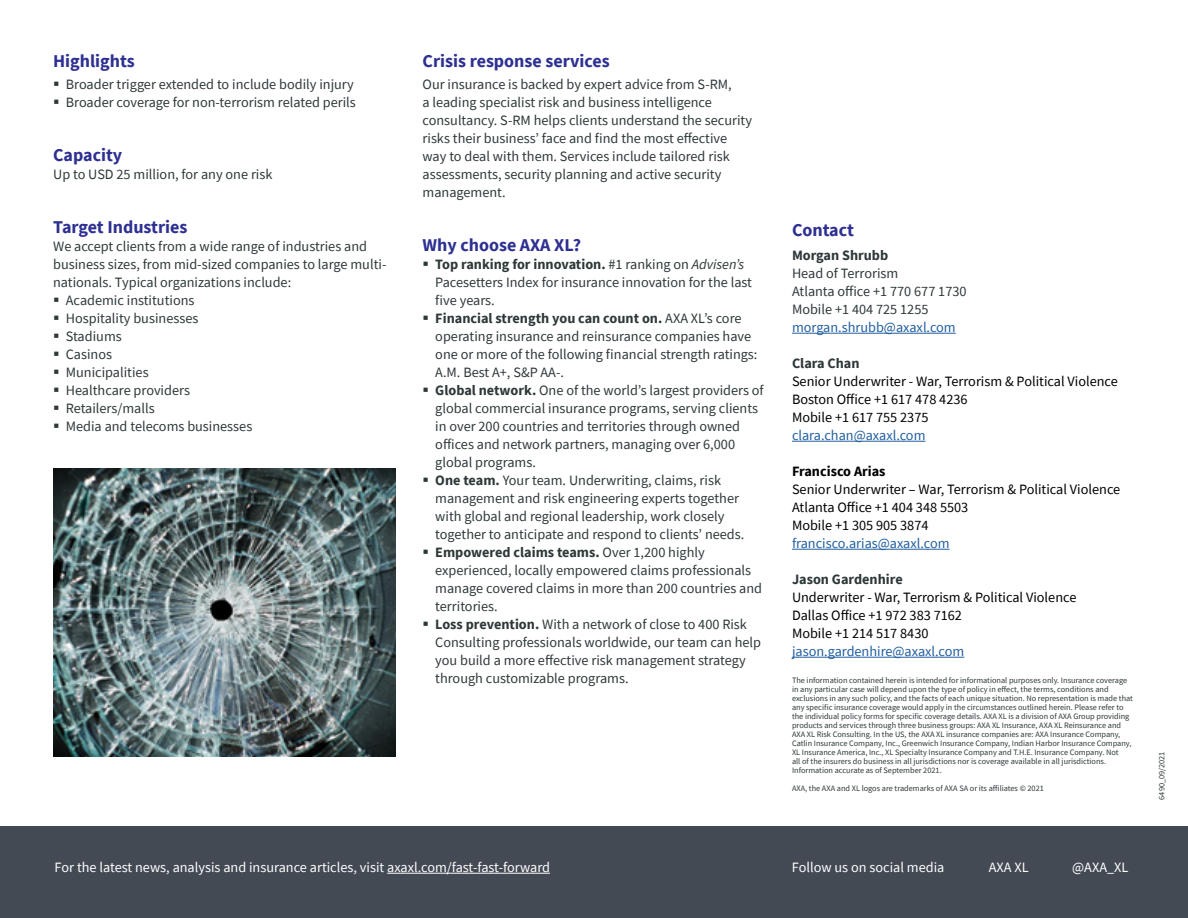
<style>
.page{position:relative;width:1188px;height:918px;background:#fff}
.page>*{position:absolute;margin:0;border:0;box-sizing:border-box;transform-origin:0 0}
.t1{font:700 18px "Source Sans Pro";color:#2e3092}
.t2{font:14.25px/18px "Source Sans Pro";color:#2e3839}
.t3{font:14.25px/18px "Source Sans Pro";color:#000}
.t4{font:14.25px "Source Sans Pro";color:#fff}
.t5{font:14.25px "Source Sans Pro";color:#215e9e}
.t6{font:700 14.25px "Source Sans Pro";color:#2e3839}
.t7{font:700 14.25px "Source Sans Pro";color:#000}
.t8{font:8.25px/9px "Source Sans Pro";color:#2e3839}
.s1{font-weight:700}
.s2{font-style:italic}
</style>
<div class="page">
<div style="left:0;top:826px;width:1188px;height:92px;background:#434a54"></div>
<hr style="left:387px;top:873px;width:163px;height:1px;background:#fff">
<hr style="left:792px;top:333px;width:164px;height:1px;background:#215e9e">
<hr style="left:792px;top:441px;width:133px;height:1px;background:#215e9e">
<hr style="left:792px;top:549px;width:158px;height:1px;background:#215e9e">
<hr style="left:792px;top:657px;width:172px;height:1px;background:#215e9e">
<img style="left:53px;top:469px;width:343px;height:288px">
<p class="t1" style="left:53px;top:48px;width:83px">Highlights</p>
<p class="t2" style="left:66px;top:75px;width:291px">Broader trigger extended to include bodily injury<br>Broader coverage for non-terrorism related perils</p>
<p class="t1" style="left:53px;top:143px;width:71px">Capacity</p>
<p class="t2" style="left:53px;top:165px;width:221px">Up to USD 25 million, for any one risk</p>
<p class="t1" style="left:53px;top:215px;width:136px">Target Industries</p>
<p class="t2" style="left:53px;top:237px;width:315px">We accept clients from a wide range of industries and</p>
<p class="t2" style="left:53px;top:255px;width:335px">business sizes, from mid-sized companies to large multi-</p>
<p class="t2" style="left:53px;top:273px;width:240px">nationals. Typical organizations include:</p>
<p class="t2" style="left:66px;top:291px;width:130px">Academic institutions</p>
<p class="t2" style="left:66px;top:309px;width:134px">Hospitality businesses</p>
<p class="t2" style="left:66px;top:327px;width:57px">Stadiums</p>
<p class="t2" style="left:66px;top:345px;width:48px">Casinos</p>
<p class="t2" style="left:66px;top:363px;width:84px">Municipalities</p>
<p class="t2" style="left:66px;top:381px;width:126px">Healthcare providers</p>
<p class="t2" style="left:66px;top:399px;width:90px">Retailers/malls</p>
<p class="t2" style="left:66px;top:417px;width:188px">Media and telecoms businesses</p>
<p class="t1" style="left:423px;top:48px;width:189px">Crisis response services</p>
<p class="t2" style="left:423px;top:75px;width:331px">Our insurance is backed by expert advice from S-RM,<br>a leading specialist risk and business intelligence consultancy. S-RM helps clients understand the security risks their business’ face and find the most effective way to deal with them. Services include tailored risk assessments, security planning and active security management.</p>
<p class="t1" style="left:423px;top:233px;width:160px">Why choose AXA XL?</p>
<p class="t2" style="left:435px;top:255px;width:330px"><span class="s1">Top ranking for innovation.</span> #1 ranking on <span class="s2">Advisen’s </span>Pacesetters Index for insurance innovation for the last five years.<br><span class="s1">Financial strength you can count on.</span> AXA XL’s core operating insurance and reinsurance companies have one or more of the following financial strength ratings:<br>A.M. Best A+, S&amp;P AA-.<br><span class="s1">Global network.</span> One of the world’s largest providers of global commercial insurance programs, serving clients in over 200 countries and territories through owned offices and network partners, managing over 6,000 global programs.<br><span class="s1">One team.</span> Your team. Underwriting, claims, risk management and risk engineering experts together with global and regional leadership, work closely together to anticipate and respond to clients’ needs.<br><span class="s1">Empowered claims teams.</span> Over 1,200 highly experienced, locally empowered claims professionals manage covered claims in more than 200 countries and territories.<br><span class="s1">Loss prevention.</span> With a network of close to 400 Risk Consulting professionals worldwide, our team can help you build a more effective risk management strategy through customizable programs.</p>
<p class="t1" style="left:792px;top:218px;width:63px">Contact</p>
<p class="t6" style="left:792px;top:246px;width:98px">Morgan Shrubb</p>
<p class="t2" style="left:792px;top:264px;width:176px">Head of Terrorism<br>Atlanta office +1 770 677 1730<br>Mobile +1 404 725 1255</p>
<p class="t5" style="left:792px;top:318px;width:165px">morgan.shrubb@axaxl.com</p>
<p class="t6" style="left:792px;top:354px;width:69px">Clara Chan</p>
<p class="t3" style="left:792px;top:372px;width:327px">Senior Underwriter - War, Terrorism &amp; Political Violence<br>Boston Office +1 617 478 4236<br>Mobile +1 617 755 2375</p>
<p class="t5" style="left:792px;top:426px;width:135px">clara.chan@axaxl.com</p>
<p class="t7" style="left:792px;top:462px;width:95px">Francisco Arias</p>
<p class="t3" style="left:792px;top:480px;width:330px">Senior Underwriter – War, Terrorism &amp; Political Violence<br>Atlanta Office +1 404 348 5503<br>Mobile +1 305 905 3874</p>
<p class="t5" style="left:792px;top:534px;width:159px">francisco.arias@axaxl.com</p>
<p class="t6" style="left:792px;top:570px;width:112px">Jason Gardenhire</p>
<p class="t3" style="left:792px;top:588px;width:286px">Underwriter - War, Terrorism &amp; Political Violence<br>Dallas Office +1 972 383 7162<br>Mobile +1 214 517 8430</p>
<p class="t5" style="left:792px;top:642px;width:174px">jason.gardenhire@axaxl.com</p>
<p class="t8" style="left:792px;top:676px;width:343px">The information contained herein is intended for informational purposes only. Insurance coverage in any particular case will depend upon the type of policy in effect, the terms, conditions and exclusions in any such policy, and the facts of each unique situation. No representation is made that any specific insurance coverage would apply in the circumstances outlined herein. Please refer to the individual policy forms for specific coverage details. AXA XL is a division of AXA Group providing products and services through three business groups: AXA XL Insurance, AXA XL Reinsurance and AXA XL Risk Consulting. In the US, the AXA XL insurance companies are: AXA Insurance Company, Catlin Insurance Company, Inc., Greenwich Insurance Company, Indian Harbor Insurance Company, XL Insurance America, Inc., XL Specialty Insurance Company and T.H.E. Insurance Company. Not<br>all of the insurers do business in all jurisdictions nor is coverage available in all jurisdictions.<br>Information accurate as of September 2021.</p>
<p class="t8" style="left:792px;top:784px;width:253px">AXA, the AXA and XL logos are trademarks of AXA SA or its affiliates © 2021</p>
<p class="t4" style="left:55px;top:858px;width:497px">For the latest news, analysis and insurance articles, visit axaxl.com/fast-fast-forward</p>
<p class="t4" style="left:792px;top:858px;width:154px">Follow us on social media</p>
<p class="t4" style="left:989px;top:858px;width:41px">AXA XL</p>
<p class="t4" style="left:1072px;top:858px;width:58px">@AXA_XL</p>
<p class="t8" style="left:1157px;top:800px;width:50px;rotate:-90deg">6490_09/2021</p>
</div>
